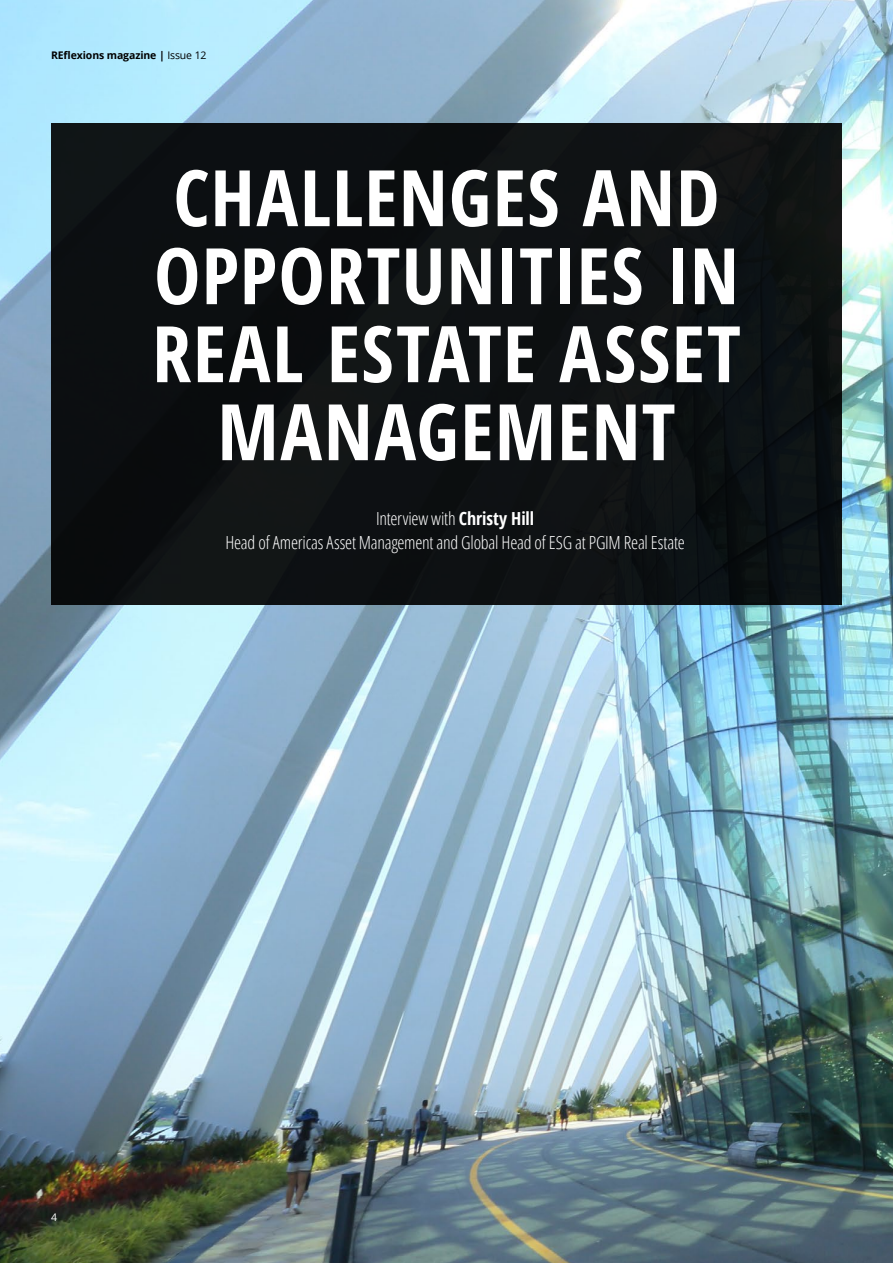
<style>
.page{position:relative;width:893px;height:1263px;background:#fff}
.page>*{position:absolute;margin:0;border:0;box-sizing:border-box;transform-origin:0 0}
.t1{font:700 condensed 78px/78px "Open Sans";letter-spacing:.015em;color:#fff;text-align:center}
.t2{font:300 condensed 18px/24px "Open Sans";letter-spacing:-.015em;color:#fff;text-align:center}
.t3{font:700 10.5px "Open Sans";letter-spacing:-.01em;color:#000}
.t4{font:10.5px "Open Sans";color:#fff}
.s1{font-weight:400}
.s2{font-weight:700}
</style>
<div class="page">
<img style="left:0;top:0;width:893px;height:1263px">
<div style="left:51px;top:123px;width:791px;height:481px;background:#0d1113"></div>
<p class="t3" style="left:51px;top:48px;width:157px">REflexions magazine | <span class="s1">Issue 12</span></p>
<h1 class="t1" style="left:152px;top:157px;width:590px">CHALLENGES AND<br>OPPORTUNITIES IN<br>REAL ESTATE ASSET<br>MANAGEMENT</h1>
<p class="t2" style="left:225px;top:506px;width:461px">Interview with <span class="s2">Christy Hill<br></span>Head of Americas Asset Management and Global Head of ESG at PGIM Real Estate</p>
<p class="t4" style="left:51px;top:1210px;width:8px">4</p>
</div>
